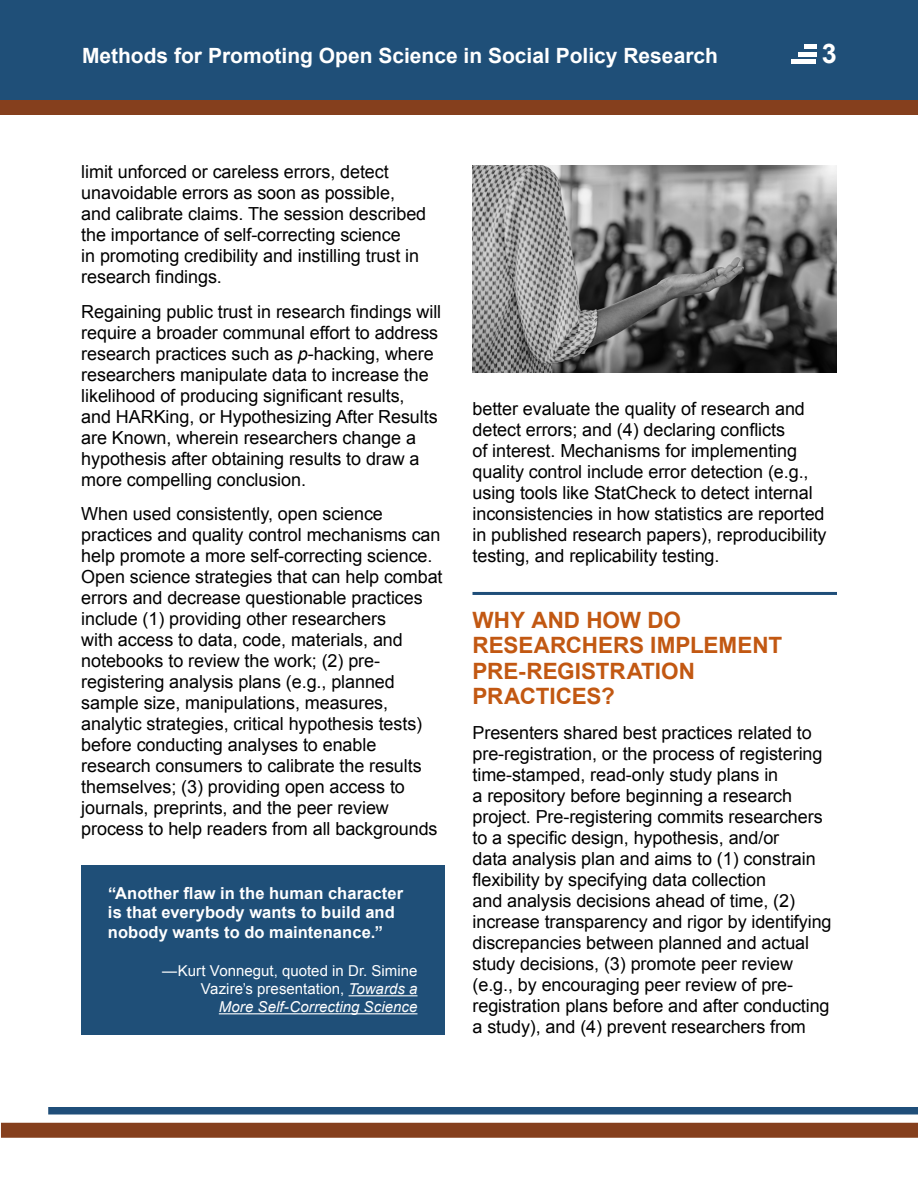
<style>
.page{position:relative;width:918px;height:1188px;background:#fff}
.page>*{position:absolute;margin:0;border:0;box-sizing:border-box;transform-origin:0 0}
.t1{font:700 27px "Arial";color:#fff}
.t2{font:700 22.5px/25.5px "Arial";color:#c25812}
.t3{font:700 21px "Arial";color:#fff}
.t4{font:18px/21px "Arial";letter-spacing:-.005em;color:#000}
.t5{font:700 16.5px/19.5px "Arial";letter-spacing:.005em;color:#fff}
.t6{font:15px/18px "Arial";color:#fff;text-align:right}
.s1{font-style:italic}
</style>
<div class="page">
<div style="left:0;top:0;width:918px;height:102px;background:#1f4f78"></div>
<div style="left:0;top:100px;width:918px;height:15px;background:#853f1d"></div>
<hr style="left:804px;top:45px;width:12px;height:4px;background:#fff">
<hr style="left:798px;top:52px;width:18px;height:4px;background:#fff">
<hr style="left:792px;top:59px;width:24px;height:4px;background:#fff">
<div style="left:48px;top:1107px;width:870px;height:7px;background:#1f4e79"></div>
<div style="left:1px;top:1123px;width:917px;height:15px;background:#853f1d"></div>
<div style="left:81px;top:865px;width:363px;height:170px;background:#1f4f78"></div>
<hr style="left:349px;top:995px;width:69px;height:1px;background:#fff">
<hr style="left:219px;top:1013px;width:198px;height:1px;background:#fff">
<img style="left:473px;top:165px;width:364px;height:208px">
<hr style="left:472px;top:592px;width:365px;height:3px;background:#1f4e79">
<p class="t3" style="left:82px;top:41px;width:638px">Methods for Promoting Open Science in Social Policy Research</p>
<h1 class="t1" style="left:822px;top:35px;width:17px">3</h1>
<p class="t4" style="left:81px;top:162px;width:347px">limit unforced or careless errors, detect unavoidable errors as soon as possible, and calibrate claims. The session described the importance of self-correcting science<br>in promoting credibility and instilling trust in research findings.</p>
<p class="t4" style="left:81px;top:301px;width:361px">Regaining public trust in research findings will require a broader communal effort to address research practices such as <span class="s1">p</span>-hacking, where researchers manipulate data to increase the likelihood of producing significant results,<br>and HARKing, or Hypothesizing After Results are Known, wherein researchers change a hypothesis after obtaining results to draw a more compelling conclusion.</p>
<p class="t4" style="left:81px;top:504px;width:363px">When used consistently, open science practices and quality control mechanisms can help promote a more self-correcting science.<br>Open science strategies that can help combat errors and decrease questionable practices include (1) providing other researchers<br>with access to data, code, materials, and notebooks to review the work; (2) pre&shy;registering analysis plans (e.g., planned sample size, manipulations, measures, analytic strategies, critical hypothesis tests) before conducting analyses to enable research consumers to calibrate the results themselves; (3) providing open access to journals, preprints, and the peer review process to help readers from all backgrounds</p>
<p class="t5" style="left:108px;top:884px;width:297px">“Another flaw in the human character is that everybody wants to build and nobody wants to do maintenance.”</p>
<p class="t6" style="left:162px;top:962px;width:257px">—Kurt Vonnegut, quoted in Dr. Simine<br>Vazire’s presentation, <span class="s1">Towards a<br>More Self-Correcting Science</span></p>
<p class="t4" style="left:473px;top:398px;width:356px">better evaluate the quality of research and detect errors; and (4) declaring conflicts<br>of interest. Mechanisms for implementing quality control include error detection (e.g., using tools like StatCheck to detect internal inconsistencies in how statistics are reported in published research papers), reproducibility testing, and replicability testing.</p>
<h2 class="t2" style="left:473px;top:608px;width:311px">WHY AND HOW DO<br>RESEARCHERS IMPLEMENT<br>PRE-REGISTRATION<br>PRACTICES?</h2>
<p class="t4" style="left:473px;top:722px;width:361px">Presenters shared best practices related to pre-registration, or the process of registering time-stamped, read-only study plans in<br>a repository before beginning a research project. Pre-registering commits researchers to a specific design, hypothesis, and/or<br>data analysis plan and aims to (1) constrain flexibility by specifying data collection<br>and analysis decisions ahead of time, (2) increase transparency and rigor by identifying discrepancies between planned and actual study decisions, (3) promote peer review (e.g., by encouraging peer review of pre&shy;registration plans before and after conducting a study), and (4) prevent researchers from</p>
</div>
